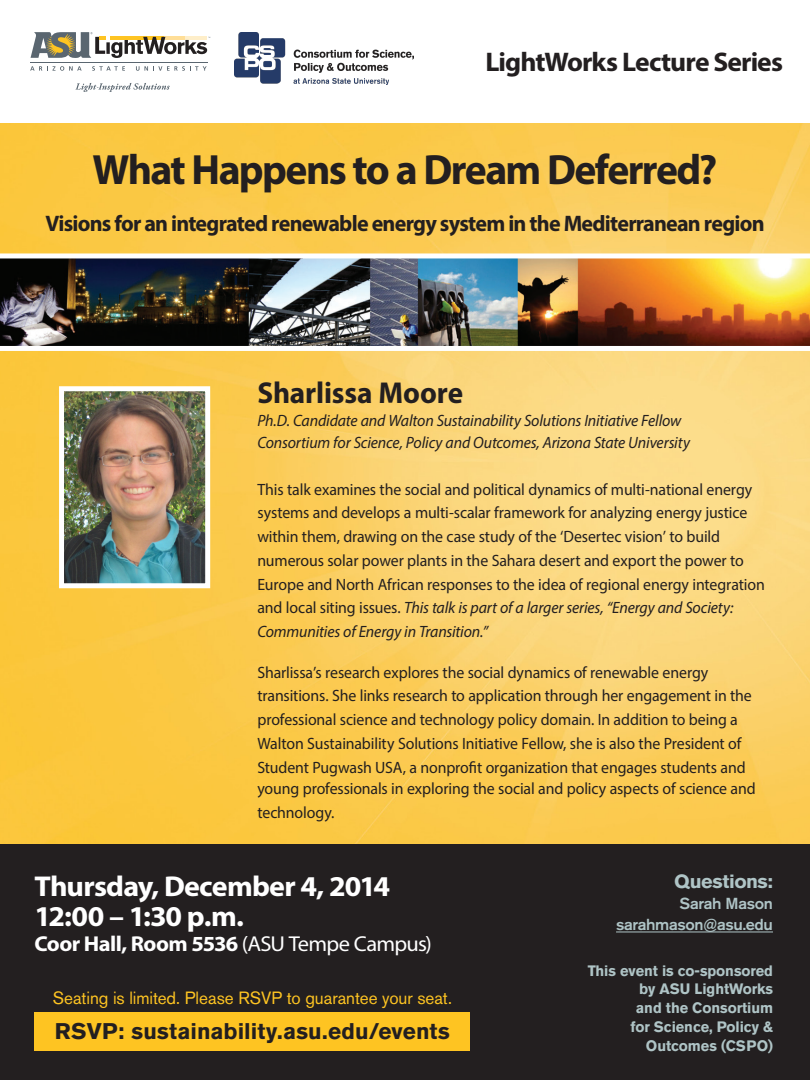
<style>
.page{position:relative;width:810px;height:1080px;background:#fff}
.page>*{position:absolute;margin:0;border:0;box-sizing:border-box;transform-origin:0 0}
.t1{font:700 42.5px "Myriad Pro";letter-spacing:-.04em;color:#231f20}
.t2{font:700 30.25px "Myriad Pro";letter-spacing:-.005em;color:#231f20}
.t3{font:700 28.75px "Myriad Pro";letter-spacing:-.025em;color:#fff;scale:1.04 1}
.t4{font:700 27px "Myriad Pro";letter-spacing:-.035em;color:#231f20}
.t5{font:700 22.5px "Myriad Pro";letter-spacing:-.035em;color:#231f20}
.t6{font:700 22.5px "Akzidenz Grotesk Pro";letter-spacing:.005em;color:#231f20}
.t7{font:700 21.62px "Myriad Pro";letter-spacing:-.025em;color:#fff;scale:1.04 1}
.t8{font:700 19px "Akzidenz Grotesk Pro";letter-spacing:-.02em;color:#afc4c6;scale:1.04 1}
.t9{font:17.62px "Akzidenz Grotesk Pro";color:#fec422}
.t10{font:16.38px/23.8px "Myriad Pro";letter-spacing:-.01em;color:#231f20}
.t11{font:italic 16.38px/21.2px "Myriad Pro";letter-spacing:-.01em;color:#231f20}
.t12{font:500 15.88px "Akzidenz Grotesk Pro";letter-spacing:-.025em;color:#afc4c6}
.t13{font:700 15px/18.8px "Akzidenz Grotesk Pro";letter-spacing:-.005em;color:#afc4c6;text-align:right}
.s1{font-style:italic}
.s2{font-weight:400}
</style>
<div class="page">
<div style="left:0;top:844px;width:810px;height:236px;background:#231f20"></div>
<img style="left:0;top:124px;width:810px;height:720px">
<hr style="left:616px;top:932px;width:157px;height:1px;background:#afc4c6">
<img style="left:0;top:251px;width:810px;height:102px">
<svg style="left:30px;top:66px;width:52px;height:5px"></svg>
<svg style="left:92px;top:66px;width:33px;height:5px"></svg>
<svg style="left:136px;top:66px;width:71px;height:5px"></svg>
<hr style="left:30px;top:62px;width:177px;height:1px;background:#5a6670">
<svg style="left:31px;top:32px;width:179px;height:26px"></svg>
<svg style="left:75px;top:83px;width:95px;height:9px"></svg>
<img style="left:57px;top:384px;width:156px;height:207px">
<div style="left:35px;top:1012px;width:435px;height:39px;background:#fec422"></div>
<img style="left:234px;top:32px;width:180px;height:53px">
<p class="t4" style="left:486px;top:45px;width:299px">LightWorks Lecture Series</p>
<p class="t1" style="left:93px;top:142px;width:626px">What Happens to a Dream Deferred?</p>
<p class="t5" style="left:45px;top:209px;width:721px">Visions for an integrated renewable energy system in the Mediterranean region</p>
<p class="t2" style="left:257px;top:373px;width:207px">Sharlissa Moore</p>
<p class="t11" style="left:257px;top:410px;width:434px">Ph.D. Candidate and Walton Sustainability Solutions Initiative Fellow<br>Consortium for Science, Policy and Outcomes, Arizona State University</p>
<p class="t10" style="left:257px;top:477px;width:509px">This talk examines the social and political dynamics of multi-national energy systems and develops a multi-scalar framework for analyzing energy justice within them, drawing on the case study of the ‘Desertec vision’ to build numerous solar power plants in the Sahara desert and export the power to Europe and North African responses to the idea of regional energy integration and local siting issues. <span class="s1">This talk is part of a larger series, “Energy and Society:<br>Communities of Energy in Transition.”</span></p>
<p class="t10" style="left:257px;top:660px;width:496px">Sharlissa’s research explores the social dynamics of renewable energy transitions. She links research to application through her engagement in the professional science and technology policy domain. In addition to being a Walton Sustainability Solutions Initiative Fellow, she is also the President of Student Pugwash USA, a nonprofit organization that engages students and</p>
<p class="t10" style="left:257px;top:776px;width:500px">young professionals in exploring the social and policy aspects of science and technology.</p>
<p class="t3" style="left:34px;top:867px;width:343px">Thursday, December 4, 2014</p>
<p class="t3" style="left:34px;top:897px;width:203px">12:00 – 1:30 p.m.</p>
<p class="t7" style="left:34px;top:929px;width:384px">Coor Hall, Room 5536 <span class="s2">(ASU Tempe Campus)</span></p>
<p class="t9" style="left:53px;top:986px;width:401px">Seating is limited. Please RSVP to guarantee your seat.</p>
<p class="t6" style="left:55px;top:1017px;width:397px">RSVP: sustainability.asu.edu/events</p>
<p class="t8" style="left:674px;top:869px;width:97px">Questions:</p>
<p class="t12" style="left:680px;top:893px;width:95px">Sarah Mason</p>
<p class="t12" style="left:616px;top:914px;width:158px">sarahmason@asu.edu</p>
<p class="t13" style="left:588px;top:961px;width:187px">This event is co-sponsored by ASU LightWorks<br>and the Consortium<br>for Science, Policy &amp;<br>Outcomes (CSPO)</p>
</div>
